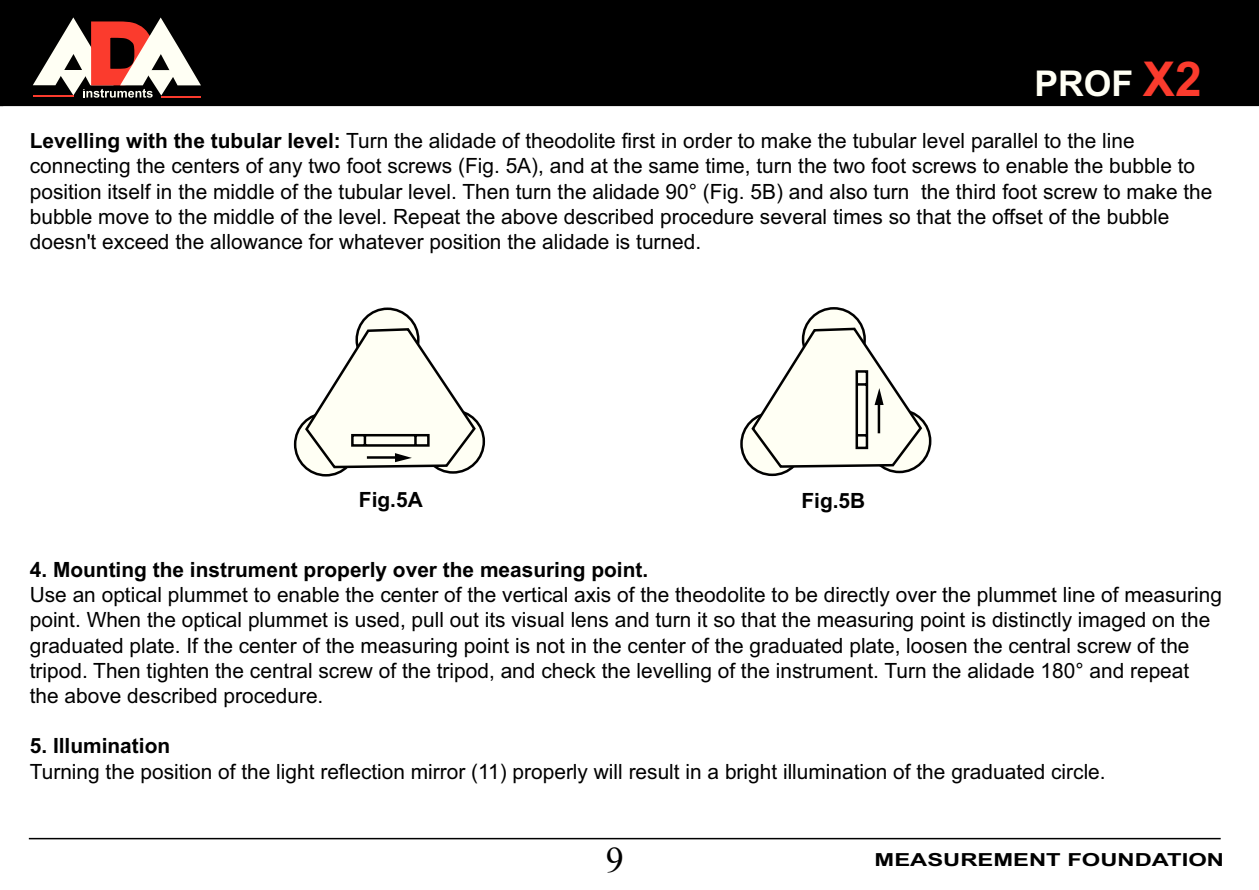
<style>
.page{position:relative;width:1259px;height:890px;background:#fff}
.page>*{position:absolute;margin:0;border:0;box-sizing:border-box;transform-origin:0 0}
.t1{font:700 35.4px "Arial";color:#fffff4}
.t2{font:21px/25.2px "Arial";color:#000}
.t3{font:700 21px "Arial";color:#000}
.t4{font:700 18px "Arial";color:#000;scale:1.32 1}
.s1{font-size:48px;color:#fb3b2d}
.s2{font-weight:700}
</style>
<div class="page">
<hr style="left:29px;top:837px;width:1191px;height:2px;background:#000">
<svg style="left:422px;top:410px;width:62px;height:62px"></svg>
<div style="left:421px;top:409px;width:64px;height:64px;border:3px solid #000;border-radius:50%"></div>
<div style="left:357px;top:309px;width:61px;height:62px;background:#fffff4;border-radius:50%"></div>
<div style="left:355px;top:307px;width:64px;height:65px;border:3px solid #000;border-radius:50%"></div>
<svg style="left:295px;top:413px;width:62px;height:62px"></svg>
<div style="left:294px;top:412px;width:64px;height:64px;border:3px solid #000;border-radius:50%"></div>
<svg style="left:303px;top:327px;width:174px;height:142px"></svg>
<svg style="left:868px;top:410px;width:62px;height:62px"></svg>
<div style="left:867px;top:409px;width:64px;height:64px;border:3px solid #000;border-radius:50%"></div>
<div style="left:803px;top:308px;width:61px;height:62px;background:#fffff4;border-radius:50%"></div>
<div style="left:802px;top:307px;width:64px;height:64px;border:3px solid #000;border-radius:50%"></div>
<svg style="left:741px;top:413px;width:62px;height:62px"></svg>
<div style="left:740px;top:411px;width:64px;height:65px;border:3px solid #000;border-radius:50%"></div>
<svg style="left:750px;top:326px;width:173px;height:143px"></svg>
<div style="left:3px;top:0;width:1256px;height:106px;background:#000"></div>
<svg style="left:33px;top:17px;width:168px;height:81px"></svg>
<hr style="left:33px;top:96px;width:40px;height:1px;background:#fb3b2d">
<hr style="left:161px;top:96px;width:40px;height:1px;background:#fb3b2d">
<svg style="left:0;top:0;width:3px;height:106px"></svg>
<h1 class="t1" style="left:1034px;top:70px;width:169px">PROF <span class="s1">X2</span></h1>
<p class="t2" style="left:30px;top:130px;width:1184px"><span class="s2">Levelling with the tubular level:</span> Turn the alidade of theodolite first in order to make the tubular level parallel to the line connecting the centers of any two foot screws (Fig. 5A), and at the same time, turn the two foot screws to enable the bubble to position itself in the middle of the tubular level. Then turn the alidade 90° (Fig. 5B) and also turn the third foot screw to make the bubble move to the middle of the level. Repeat the above described procedure several times so that the offset of the bubble doesn't exceed the allowance for whatever position the alidade is turned.</p>
<p class="t3" style="left:359px;top:492px;width:65px">Fig.5A</p>
<p class="t3" style="left:801px;top:493px;width:65px">Fig.5B</p>
<p class="t3" style="left:30px;top:561px;width:620px">4. Mounting the instrument properly over the measuring point.</p>
<p class="t2" style="left:30px;top:584px;width:1193px">Use an optical plummet to enable the center of the vertical axis of the theodolite to be directly over the plummet line of measuring point. When the optical plummet is used, pull out its visual lens and turn it so that the measuring point is distinctly imaged on the graduated plate. If the center of the measuring point is not in the center of the graduated plate, loosen the central screw of the tripod. Then tighten the central screw of the tripod, and check the levelling of the instrument. Turn the alidade 180° and repeat the above described procedure.</p>
<p class="t3" style="left:30px;top:738px;width:142px">5. Illumination</p>
<p class="t2" style="left:30px;top:760px;width:1077px">Turning the position of the light reflection mirror (11) properly will result in a bright illumination of the graduated circle.</p>
<p class="t4" style="left:874px;top:852px;width:266px">MEASUREMENT FOUNDATION</p>
</div>
